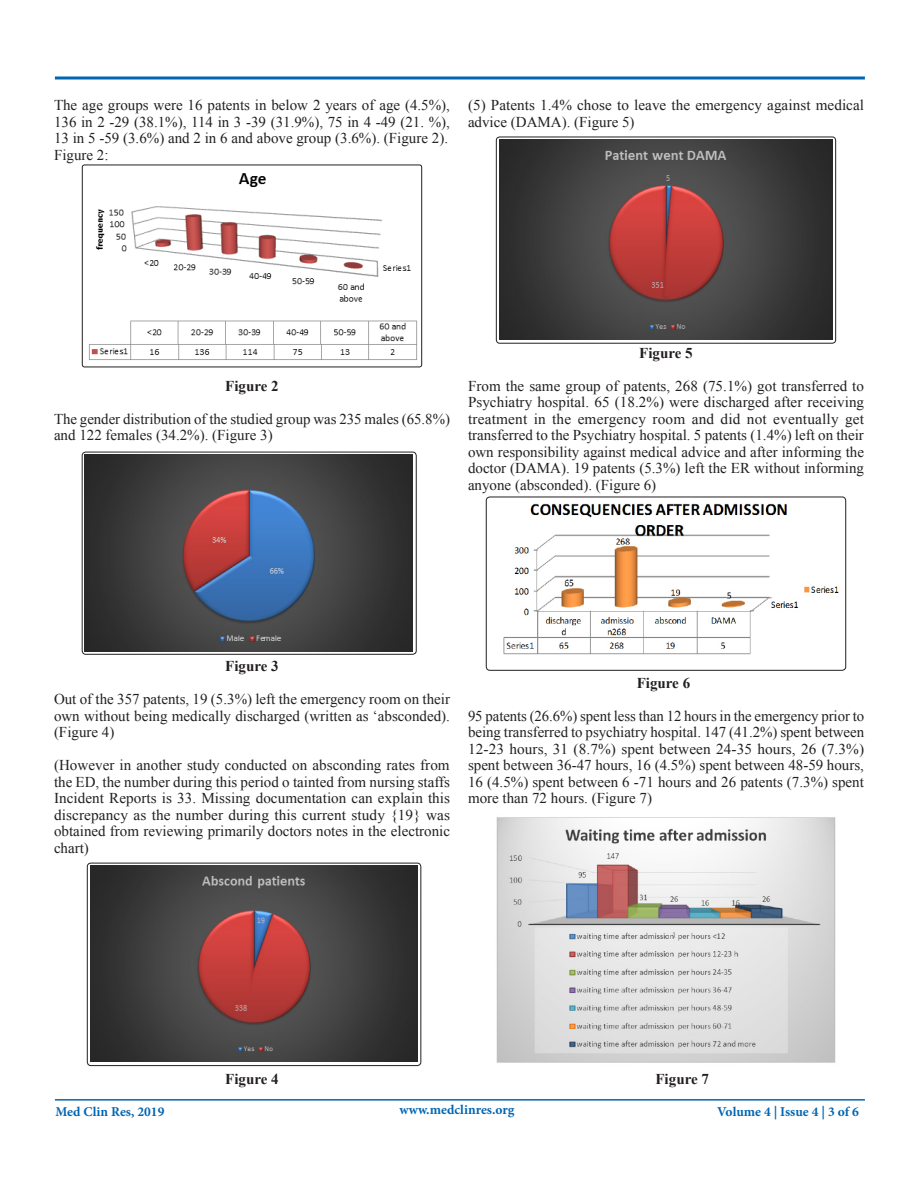
<style>
.page{position:relative;width:918px;height:1188px;background:#fff}
.page>*{position:absolute;margin:0;border:0;box-sizing:border-box;transform-origin:0 0}
.t1{font:15px/16.5px "Times New Roman";color:#231f20;text-align:justify}
.t2{font:700 15px "Times New Roman";color:#231f20}
.t3{font:700 13.5px "Minion Pro";color:#0166b3}
.s1{font-weight:700}
</style>
<div class="page">
<svg style="left:54px;top:76px;width:811px;height:4px;background:#408cc5"></svg>
<hr style="left:55px;top:1099px;width:810px;height:2px;background:#0166b3">
<img style="left:82px;top:165px;width:340px;height:202px">
<div style="left:82px;top:165px;width:340px;height:202px;border:1px solid #231f20;border-radius:2px"></div>
<img style="left:85px;top:455px;width:328px;height:197px">
<div style="left:82px;top:452px;width:334px;height:202px;border:1px solid #231f20;border-radius:4px"></div>
<img style="left:91px;top:866px;width:326px;height:196px">
<div style="left:87px;top:863px;width:334px;height:203px;border:1px solid #231f20;border-radius:4px"></div>
<img style="left:499px;top:140px;width:333px;height:200px">
<div style="left:496px;top:137px;width:340px;height:206px;border:1px solid #231f20;border-radius:3px"></div>
<img style="left:486px;top:497px;width:360px;height:173px">
<div style="left:486px;top:497px;width:360px;height:174px;border:1px solid #231f20;border-radius:4px"></div>
<img style="left:496px;top:817px;width:340px;height:246px">
<p class="t1" style="left:54px;top:97px;width:398px;text-align:left">The age groups were 16 patents in below 2 years of age (4.5%), 136 in 2 -29 (38.1%), 114 in 3 -39 (31.9%), 75 in 4 -49 (21. %), 13 in 5 -59 (3.6%) and 2 in 6 and above group (3.6%). (Figure 2).<br>Figure 2:</p>
<p class="t1" style="left:468px;top:97px;width:398px">(5) Patents 1.4% chose to leave the emergency against medical advice (DAMA). (Figure 5)</p>
<p class="t1" style="left:54px;top:369px;width:398px;line-height:33px;text-align:center"><span class="s1">Figure 2<br></span>The gender distribution of the studied group was 235 males (65.8%)</p>
<p class="t1" style="left:54px;top:427px;width:220px">and 122 females (34.2%). (Figure 3)</p>
<p class="t2" style="left:639px;top:342px;width:55px">Figure 5</p>
<p class="t1" style="left:468px;top:377px;width:398px">From the same group of patents, 268 (75.1%) got transferred to Psychiatry hospital. 65 (18.2%) were discharged after receiving treatment in the emergency room and did not eventually get transferred to the Psychiatry hospital. 5 patents (1.4%) left on their own responsibility against medical advice and after informing the doctor (DAMA). 19 patents (5.3%) left the ER without informing anyone (absconded). (Figure 6)</p>
<p class="t2" style="left:225px;top:656px;width:55px">Figure 3</p>
<p class="t1" style="left:54px;top:691px;width:398px">Out of the 357 patents, 19 (5.3%) left the emergency room on their own without being medically discharged (written as ‘absconded). (Figure 4)</p>
<p class="t1" style="left:54px;top:757px;width:398px">(However in another study conducted on absconding rates from the ED, the number during this period o tainted from nursing staffs Incident Reports is 33. Missing documentation can explain this discrepancy as the number during this current study {19} was obtained from reviewing primarily doctors notes in the electronic chart)</p>
<p class="t2" style="left:637px;top:672px;width:55px">Figure 6</p>
<p class="t1" style="left:468px;top:707px;width:398px">95 patents (26.6%) spent less than 12 hours in the emergency prior to being transferred to psychiatry hospital. 147 (41.2%) spent between 12-23 hours, 31 (8.7%) spent between 24-35 hours, 26 (7.3%) spent between 36-47 hours, 16 (4.5%) spent between 48-59 hours, 16 (4.5%) spent between 6 -71 hours and 26 patents (7.3%) spent more than 72 hours. (Figure 7)</p>
<p class="t2" style="left:225px;top:1068px;width:55px">Figure 4</p>
<p class="t2" style="left:656px;top:1068px;width:55px">Figure 7</p>
<p class="t3" style="left:55px;top:1102px;width:110px">Med Clin Res, 2019</p>
<p class="t3" style="left:399px;top:1100px;width:117px">www.medclinres.org</p>
<p class="t3" style="left:717px;top:1102px;width:143px">Volume 4 | Issue 4 | 3 of 6</p>
</div>
